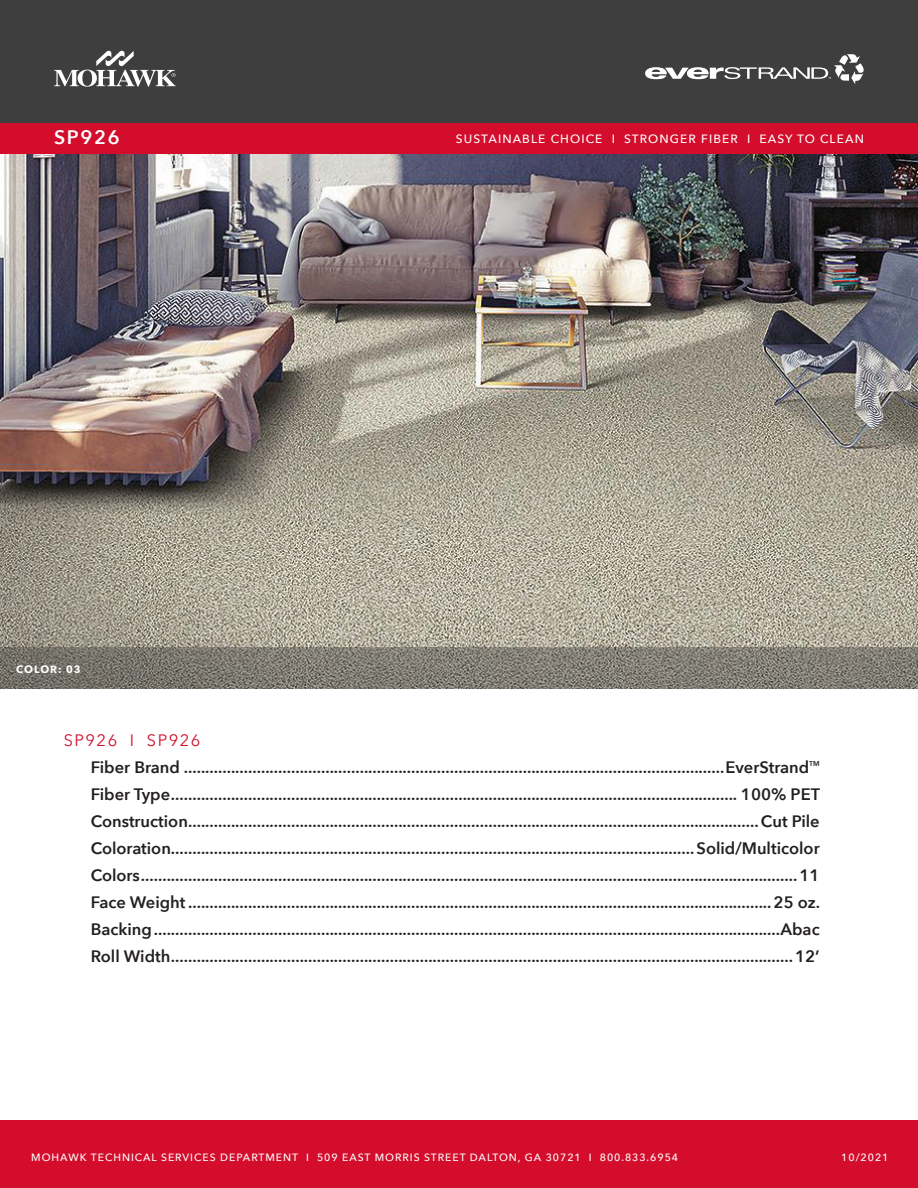
<style>
.page{position:relative;width:918px;height:1188px;background:#fff}
.page>*{position:absolute;margin:0;border:0;box-sizing:border-box;transform-origin:0 0}
.t1{font:600 19.5px "Avenir Next";letter-spacing:.09em;color:#fff}
.t2{font:600 16.5px "Avenir Next";color:#231f20}
.t3{font:16.5px "Avenir Next";letter-spacing:.09em;color:#d30d2b}
.t4{font:500 12px "Avenir Next";letter-spacing:.09em;color:#fff}
.t5{font:500 10.5px "Avenir Next";letter-spacing:.09em;color:#fff}
.t6{font:700 10.5px "Avenir Next";letter-spacing:.09em;color:#fff}
.t7{font:600 7.05px "Avenir Next";color:#231f20}
</style>
<div class="page">
<div style="left:0;top:0;width:918px;height:123px;background:#3e3e3f"></div>
<div style="left:0;top:123px;width:918px;height:31px;background:#d30d2b"></div>
<img style="left:0;top:154px;width:918px;height:493px">
<svg style="left:0;top:647px;width:918px;height:41px;background:#7d7a71"></svg>
<div style="left:0;top:1120px;width:918px;height:68px;background:#d30d2b"></div>
<svg style="left:645px;top:54px;width:219px;height:30px"></svg>
<svg style="left:54px;top:51px;width:122px;height:36px"></svg>
<p class="t1" style="left:54px;top:120px;width:67px">SP926</p>
<p class="t4" style="left:456px;top:129px;width:410px">SUSTAINABLE CHOICE I STRONGER FIBER I EASY TO CLEAN</p>
<p class="t6" style="left:16px;top:660px;width:66px">COLOR: 03</p>
<p class="t3" style="left:64px;top:726px;width:138px">SP926 I SP926</p>
<p class="t2" style="left:91px;top:753px;width:720px">Fiber Brand ..............................................................................................................................EverStrand</p>
<p class="t7" style="left:809px;top:757px;width:12px">TM</p>
<p class="t2" style="left:91px;top:780px;width:731px">Fiber Type.................................................................................................................................... 100% PET</p>
<p class="t2" style="left:91px;top:807px;width:731px">Construction.....................................................................................................................................Cut Pile</p>
<p class="t2" style="left:91px;top:834px;width:731px">Coloration..........................................................................................................................Solid/Multicolor</p>
<p class="t2" style="left:91px;top:861px;width:731px">Colors.........................................................................................................................................................11</p>
<p class="t2" style="left:91px;top:888px;width:731px">Face Weight ........................................................................................................................................25 oz.</p>
<p class="t2" style="left:91px;top:915px;width:731px">Backing..................................................................................................................................................Abac</p>
<p class="t2" style="left:91px;top:942px;width:731px">Roll Width.................................................................................................................................................12’</p>
<p class="t5" style="left:31px;top:1148px;width:648px">MOHAWK TECHNICAL SERVICES DEPARTMENT I 509 EAST MORRIS STREET DALTON, GA 30721 I 800.833.6954</p>
<p class="t5" style="left:841px;top:1148px;width:49px">10/2021</p>
</div>
